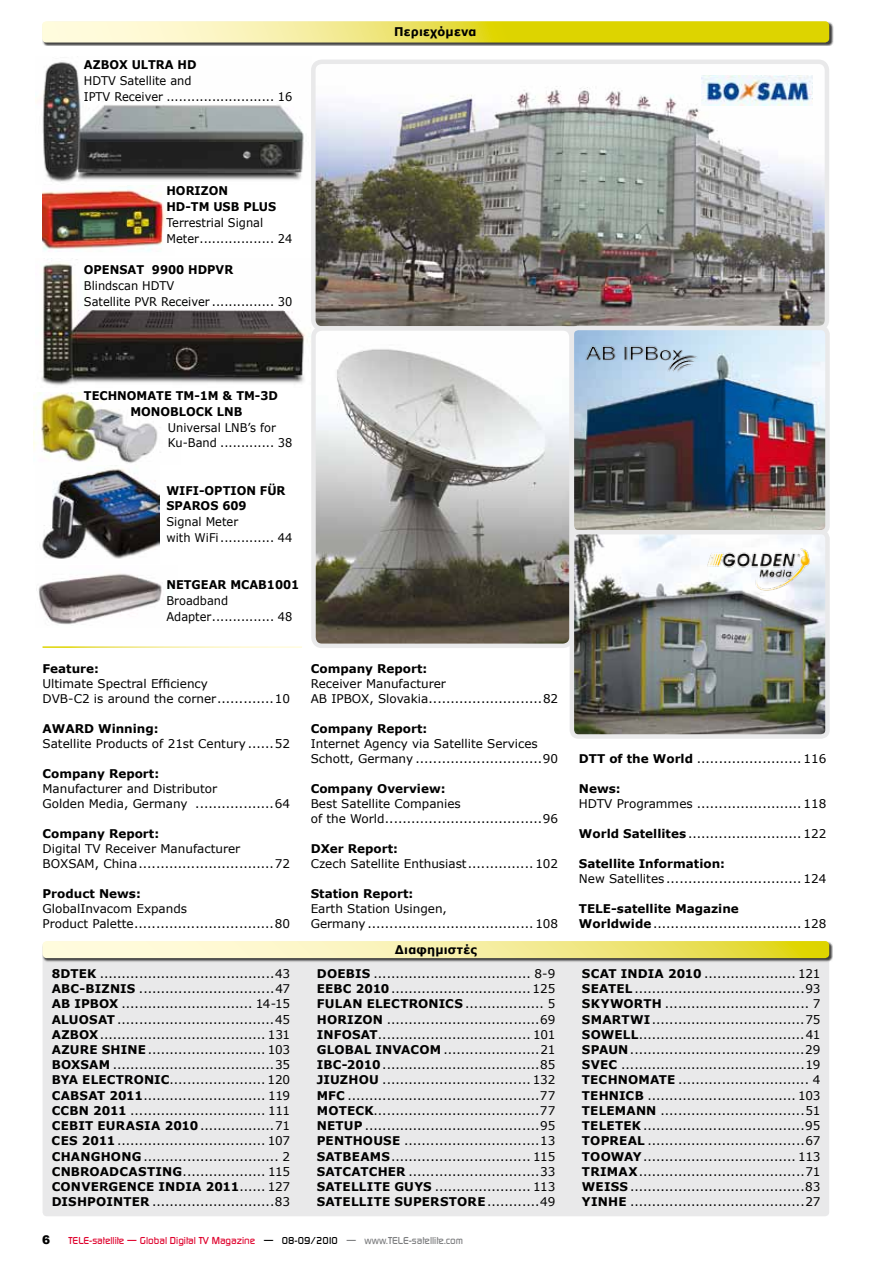
<style>
.page{position:relative;width:893px;height:1263px;background:#fff}
.page>*{position:absolute;margin:0;border:0;box-sizing:border-box;transform-origin:0 0}
.t1{font:12px/15.1px "Verdana";color:#000}
.t2{font:12px/15.8px "Verdana";color:#000;scale:.95 1}
.t3{font:700 12px "Verdana";color:#000}
.t4{font:700 12px/15.8px "Verdana";color:#000;scale:.95 1}
.t5{font:700 12px "Verdana";letter-spacing:.02em;color:#000;scale:.95 1}
.t6{font:900 12px "Arial";color:#000}
.t7{font:500 9.75px "Digital";color:#df002c}
.s1{font-weight:700}
.s2{color:#000}
.s3{color:#7b7c7e}
</style>
<div class="page">
<img style="left:41px;top:259px;width:269px;height:127px">
<img style="left:33px;top:392px;width:128px;height:71px">
<img style="left:43px;top:185px;width:123px;height:67px">
<img style="left:42px;top:62px;width:262px;height:120px">
<div style="left:43px;top:952px;width:786px;height:264px;background:#e9e9ea;border-radius:4px"></div>
<div style="left:43px;top:941px;width:790px;height:21px;background:#000;opacity:.75"></div>
<svg style="left:43px;top:941px;width:786px;height:17px;background:#f4ed9a"></svg>
<div style="left:42px;top:21px;width:791px;height:25px;background:#000;opacity:.75"></div>
<svg style="left:42px;top:21px;width:787px;height:22px;background:#e7df5d"></svg>
<img style="left:39px;top:465px;width:121px;height:94px">
<img style="left:38px;top:573px;width:124px;height:52px">
<img style="left:316px;top:65px;width:508px;height:261px">
<div style="left:311px;top:60px;width:518px;height:271px;border:4px solid #e9e9ea;border-radius:9px"></div>
<img style="left:575px;top:331px;width:250px;height:403px">
<div style="left:570px;top:326px;width:260px;height:208px;border:4px solid #e9e9ea;border-radius:7px"></div>
<div style="left:570px;top:530px;width:260px;height:209px;border:4px solid #e9e9ea;border-radius:7px"></div>
<img style="left:316px;top:331px;width:253px;height:312px">
<div style="left:311px;top:326px;width:263px;height:322px;border:4px solid #e9e9ea;border-radius:9px"></div>
<img style="left:702px;top:76px;width:110px;height:30px">
<img style="left:704px;top:547px;width:108px;height:44px">
<img style="left:579px;top:337px;width:123px;height:39px">
<p class="t4" style="left:84px;top:57px;width:70px">AzBox Ultra</p>
<p class="t4" style="left:178px;top:57px;width:22px">HD</p>
<p class="t2" style="left:84px;top:73px;width:221px">HDTV Satellite and<br>IPTV Receiver .......................... 16</p>
<p class="t4" style="left:166px;top:183px;width:117px">HORIZON<br>HD-TM USB PLUS</p>
<p class="t2" style="left:166px;top:215px;width:134px">Terrestrial Signal<br>Meter.................. 24</p>
<p class="t4" style="left:84px;top:262px;width:20px">Opensat</p>
<p class="t4" style="left:152px;top:262px;width:87px">9900 HDPVR</p>
<p class="t2" style="left:84px;top:278px;width:221px">Blindscan HDTV<br>Satellite PVR Receiver ............... 30</p>
<p class="t5" style="left:394px;top:24px;width:88px">Περιεχόμενα</p>
<p class="t4" style="left:84px;top:388px;width:19px">Technomate</p>
<p class="t4" style="left:176px;top:388px;width:109px">TM-1M &amp; TM-3D</p>
<p class="t4" style="left:130px;top:403px;width:22px">Monoblock</p>
<p class="t4" style="left:217px;top:403px;width:28px">LNB</p>
<p class="t2" style="left:168px;top:419px;width:133px">Universal LNB’s for<br>Ku-Band ............. 38</p>
<p class="t4" style="left:166px;top:482px;width:60px">Wi Fi-Option</p>
<p class="t4" style="left:260px;top:482px;width:25px">für</p>
<p class="t4" style="left:166px;top:498px;width:86px">SPAROS 609</p>
<p class="t2" style="left:166px;top:514px;width:134px">Signal Meter<br>with WiFi............. 44</p>
<p class="t4" style="left:166px;top:577px;width:20px">Netgear</p>
<p class="t4" style="left:230px;top:577px;width:74px">MCAB1001</p>
<p class="t2" style="left:166px;top:592px;width:134px">Broadband<br>Adapter............... 48</p>
<p class="t3" style="left:43px;top:660px;width:58px">Feature:</p>
<p class="t1" style="left:43px;top:676px;width:249px">Ultimate Spectral Efficiency<br>DVB-C2 is around the corner.............10</p>
<p class="t3" style="left:43px;top:720px;width:118px">AWARD Winning:</p>
<p class="t1" style="left:43px;top:736px;width:249px">Satellite Products of 21st Century ......52</p>
<p class="t3" style="left:43px;top:765px;width:118px">Company Report:</p>
<p class="t1" style="left:43px;top:781px;width:249px">Manufacturer and Distributor<br>Golden Media, Germany ..................64</p>
<p class="t3" style="left:43px;top:825px;width:118px">Company Report:</p>
<p class="t1" style="left:43px;top:841px;width:249px">Digital TV Receiver Manufacturer<br>BOXSAM, China...............................72</p>
<p class="t3" style="left:43px;top:885px;width:100px">Product News:</p>
<p class="t1" style="left:43px;top:901px;width:249px">GlobalInvacom Expands<br>Product Palette................................80</p>
<p class="t3" style="left:311px;top:660px;width:118px">Company Report:</p>
<p class="t1" style="left:311px;top:676px;width:249px">Receiver Manufacturer<br>AB IPBOX, Slovakia..........................82</p>
<p class="t3" style="left:311px;top:720px;width:118px">Company Report:</p>
<p class="t1" style="left:311px;top:736px;width:249px">Internet Agency via Satellite Services<br>Schott, Germany .............................90</p>
<p class="t3" style="left:311px;top:780px;width:136px">Company Overview:</p>
<p class="t1" style="left:311px;top:796px;width:249px">Best Satellite Companies<br>of the World....................................96</p>
<p class="t3" style="left:311px;top:840px;width:89px">DXer Report:</p>
<p class="t1" style="left:311px;top:856px;width:249px">Czech Satellite Enthusiast............... 102</p>
<p class="t3" style="left:311px;top:885px;width:104px">Station Report:</p>
<p class="t1" style="left:311px;top:901px;width:249px">Earth Station Usingen,<br>Germany...................................... 108</p>
<p class="t5" style="left:395px;top:941px;width:88px">Διαφημιστές</p>
<p class="t1" style="left:579px;top:751px;width:249px"><span class="s1">DTT of the World</span> ........................ 116</p>
<p class="t3" style="left:579px;top:780px;width:43px">News:</p>
<p class="t1" style="left:579px;top:796px;width:249px">HDTV Programmes ........................ 118</p>
<p class="t1" style="left:579px;top:826px;width:249px"><span class="s1">World Satellites</span> .......................... 122</p>
<p class="t3" style="left:579px;top:855px;width:148px">Satellite Information:</p>
<p class="t1" style="left:579px;top:871px;width:249px">New Satellites ............................... 124</p>
<p class="t1" style="left:579px;top:901px;width:249px"><span class="s1">TELE-satellite Magazine<br>Worldwide</span>.................................. 128</p>
<p class="t1" style="left:52px;top:966px;width:240px;text-align:justify"><span class="s1">8DTEK</span> ........................................43<br><span class="s1">ABC-BIZNIS</span> ...............................47<br><span class="s1">AB IPBOX</span> .............................. 14-15<br><span class="s1">ALUOSAT</span> ....................................45<br><span class="s1">AZBOX</span>...................................... 131<br><span class="s1">AZURE SHINE</span>........................... 103<br><span class="s1">BOXSAM</span> .....................................35<br><span class="s1">BYA ELECTRONIC</span>...................... 120<br><span class="s1">CABSAT 2011</span>............................ 119<br><span class="s1">CCBN 2011</span> ............................... 111<br><span class="s1">CEBIT EURASIA 2010</span>.................71<br><span class="s1">CES 2011</span> .................................. 107<br><span class="s1">CHANGHONG</span> ............................... 2<br><span class="s1">CNBROADCASTING</span>................... 115<br><span class="s1">CONVERGENCE INDIA 2011</span>...... 127<br><span class="s1">DISHPOINTER</span> ............................83</p>
<p class="t1" style="left:317px;top:966px;width:240px;text-align:justify"><span class="s1">DOEBIS</span> .................................... 8-9<br><span class="s1">EEBC 2010</span>................................125<br><span class="s1">FULAN ELECTRONICS</span> .................. 5<br><span class="s1">HORIZON</span> ...................................69<br><span class="s1">INFOSAT</span>................................... 101<br><span class="s1">GLOBAL INVACOM</span> ......................21<br><span class="s1">IBC-2010</span>....................................85<br><span class="s1">JIUZHOU</span> .................................. 132<br><span class="s1">MFC</span> ............................................77<br><span class="s1">MOTECK</span>......................................77<br><span class="s1">NETUP</span> ........................................95<br><span class="s1">PENTHOUSE</span> ...............................13<br><span class="s1">SATBEAMS</span>................................ 115<br><span class="s1">SATCATCHER</span> ..............................33<br><span class="s1">SATELLITE GUYS</span> ...................... 113<br><span class="s1">SATELLITE SUPERSTORE</span>............49</p>
<p class="t1" style="left:582px;top:966px;width:240px;text-align:justify"><span class="s1">SCAT INDIA 2010</span> ..................... 121<br><span class="s1">SEATEL</span> .......................................93<br><span class="s1">SKYWORTH</span> ................................. 7<br><span class="s1">SMARTWI</span>...................................75<br><span class="s1">SOWELL</span>......................................41<br><span class="s1">SPAUN</span>........................................29<br><span class="s1">SVEC</span> ..........................................19<br><span class="s1">TECHNOMATE</span> .............................. 4<br><span class="s1">TEHNICB</span> .................................. 103<br><span class="s1">TELEMANN</span> .................................51<br><span class="s1">TELETEK</span> .....................................95<br><span class="s1">TOPREAL</span> ....................................67<br><span class="s1">TOOWAY</span>................................... 113<br><span class="s1">TRIMAX</span>......................................71<br><span class="s1">WEISS</span> ........................................83<br><span class="s1">YINHE</span> ........................................27</p>
<p class="t6" style="left:42px;top:1231px;width:10px">6</p>
<p class="t7" style="left:68px;top:1235px;width:396px">TELE-satellite — Global Digital TV Magazine <span class="s2">— 08-09/2010</span> <span class="s3">— www.TELE-satellite.com</span></p>
</div>
